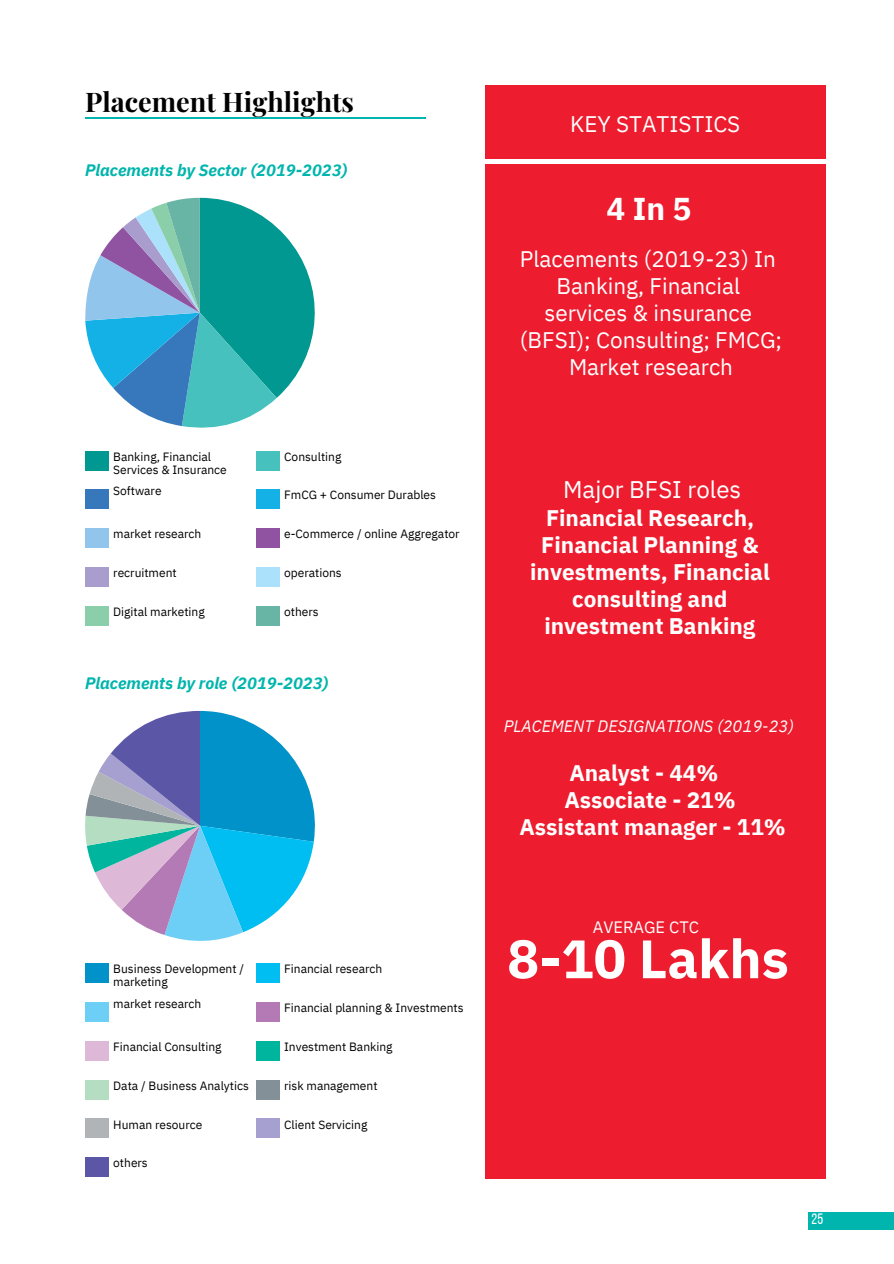
<style>
.page{position:relative;width:894px;height:1264px;background:#fff}
.page>*{position:absolute;margin:0;border:0;box-sizing:border-box;transform-origin:0 0}
.t1{font:700 54px "IBM Plex Sans";color:#fff}
.t2{font:700 31.5px "IBM Plex Sans";color:#fff}
.t3{font:700 27px "Playfair Display";color:#000}
.t4{font:24px "IBM Plex Sans";color:#fff}
.t5{font:700 22.5px/27px "IBM Plex Sans";color:#fff;text-align:center}
.t6{font:22.5px/27px "IBM Plex Sans";color:#fff;text-align:center}
.t7{font:italic 700 16.5px "IBM Plex Sans";color:#00b5ad}
.t8{font:italic 16.5px "IBM Plex Sans";color:#fff}
.t9{font:16.5px "IBM Plex Sans";color:#fff}
.t10{font:15px "Bebas Neue";color:#fff}
.t11{font:12px/13.5px "IBM Plex Sans";color:#000}
</style>
<div class="page">
<div style="left:85px;top:451px;width:24px;height:19px;background:#009891"></div>
<div style="left:85px;top:490px;width:24px;height:19px;background:#3777bc"></div>
<div style="left:85px;top:528px;width:24px;height:20px;background:#92c5eb"></div>
<div style="left:85px;top:567px;width:24px;height:19px;background:#a89dcd"></div>
<div style="left:85px;top:606px;width:24px;height:19px;background:#8bceaa"></div>
<div style="left:85px;top:963px;width:24px;height:19px;background:#0092c8"></div>
<div style="left:85px;top:1002px;width:24px;height:19px;background:#6dcff6"></div>
<div style="left:85px;top:1041px;width:24px;height:19px;background:#deb9d7"></div>
<div style="left:85px;top:1079px;width:24px;height:20px;background:#b4ddc1"></div>
<div style="left:85px;top:1118px;width:24px;height:19px;background:#b1b4b6"></div>
<div style="left:85px;top:1157px;width:24px;height:19px;background:#5b57a6"></div>
<hr style="left:85px;top:117px;width:340px;height:2px;background:#00b5ad">
<svg style="left:85px;top:198px;width:230px;height:230px"></svg>
<svg style="left:85px;top:711px;width:230px;height:230px"></svg>
<div style="left:256px;top:451px;width:24px;height:19px;background:#46c1be"></div>
<div style="left:256px;top:490px;width:24px;height:19px;background:#14b1e7"></div>
<div style="left:256px;top:528px;width:24px;height:20px;background:#8f53a1"></div>
<div style="left:256px;top:567px;width:24px;height:19px;background:#abe1fa"></div>
<div style="left:256px;top:606px;width:24px;height:19px;background:#68b4a5"></div>
<div style="left:256px;top:963px;width:24px;height:19px;background:#00bdf2"></div>
<div style="left:256px;top:1002px;width:24px;height:19px;background:#b37ab5"></div>
<div style="left:256px;top:1041px;width:24px;height:19px;background:#00b59d"></div>
<div style="left:256px;top:1079px;width:24px;height:20px;background:#839097"></div>
<div style="left:256px;top:1118px;width:24px;height:19px;background:#a5a0cf"></div>
<div style="left:485px;top:165px;width:340px;height:1013px;background:#ed1c2e"></div>
<div style="left:485px;top:85px;width:340px;height:74px;background:#ed1c2e"></div>
<div style="left:808px;top:1212px;width:85px;height:17px;background:#00b5ad"></div>
<p class="t3" style="left:85px;top:82px;width:270px">Placement Highlights</p>
<p class="t7" style="left:85px;top:159px;width:264px">Placements by Sector (2019-2023)</p>
<h5 class="t11" style="left:113px;top:449px;width:115px">Banking, Financial<br>Services &amp; Insurance</h5>
<h5 class="t11" style="left:113px;top:484px;width:50px">Software</h5>
<h3 class="t11" style="left:113px;top:527px;width:90px">market research</h3>
<p class="t11" style="left:113px;top:566px;width:65px">recruitment</p>
<p class="t11" style="left:113px;top:605px;width:93px">Digital marketing</p>
<h4 class="t11" style="left:284px;top:449px;width:59px">Consulting</h4>
<p class="t11" style="left:284px;top:488px;width:153px">FmCG + Consumer Durables</p>
<p class="t11" style="left:284px;top:527px;width:177px">e-Commerce / online Aggregator</p>
<h4 class="t11" style="left:284px;top:566px;width:59px">operations</h4>
<h4 class="t11" style="left:284px;top:605px;width:36px">others</h4>
<p class="t7" style="left:85px;top:672px;width:245px">Placements by role (2019-2023)</p>
<h5 class="t11" style="left:113px;top:961px;width:132px">Business Development / marketing</h5>
<h4 class="t11" style="left:113px;top:996px;width:90px">market research</h4>
<h4 class="t11" style="left:284px;top:961px;width:100px">Financial research</h4>
<p class="t11" style="left:284px;top:1000px;width:181px">Financial planning &amp; Investments</p>
<h5 class="t11" style="left:113px;top:1039px;width:110px">Financial Consulting</h5>
<h4 class="t11" style="left:284px;top:1039px;width:110px">Investment Banking</h4>
<h5 class="t11" style="left:113px;top:1078px;width:137px">Data / Business Analytics</h5>
<h6 class="t11" style="left:284px;top:1078px;width:95px">risk management</h6>
<h1 class="t11" style="left:113px;top:1117px;width:90px">Human resource</h1>
<p class="t11" style="left:284px;top:1117px;width:85px">Client Servicing</p>
<p class="t11" style="left:113px;top:1156px;width:36px">others</p>
<p class="t6" style="left:570px;top:110px;width:171px">KEY STATISTICS</p>
<p class="t2" style="left:606px;top:188px;width:86px">4In5</p>
<p class="t6" style="left:519px;top:245px;width:258px">Placements (2019-23) In</p>
<p class="t6" style="left:556px;top:272px;width:185px">Banking, Financial</p>
<p class="t6" style="left:544px;top:299px;width:209px">services &amp; insurance</p>
<p class="t6" style="left:520px;top:326px;width:264px">(BFSI); Consulting; FMCG;<br>Market research</p>
<p class="t4" style="left:563px;top:474px;width:180px">Major BFSI roles</p>
<p class="t5" style="left:546px;top:504px;width:209px">Financial Research,</p>
<p class="t5" style="left:541px;top:531px;width:219px">Financial Planning &amp;</p>
<p class="t5" style="left:530px;top:558px;width:241px">investments, Financial</p>
<p class="t5" style="left:544px;top:585px;width:212px">consulting and investment Banking</p>
<p class="t8" style="left:503px;top:715px;width:291px">PLACEMENT DESIGNATIONS (2019-23)</p>
<p class="t5" style="left:569px;top:759px;width:150px">Analyst - 44%</p>
<p class="t5" style="left:519px;top:786px;width:268px">Associate - 21%<br>Assistant manager - 11%</p>
<p class="t9" style="left:592px;top:916px;width:108px">AVERAGE CTC</p>
<p class="t1" style="left:507px;top:922px;width:283px">8-10 Lakhs</p>
<h2 class="t10" style="left:811px;top:1212px;width:13px">25</h2>
</div>
